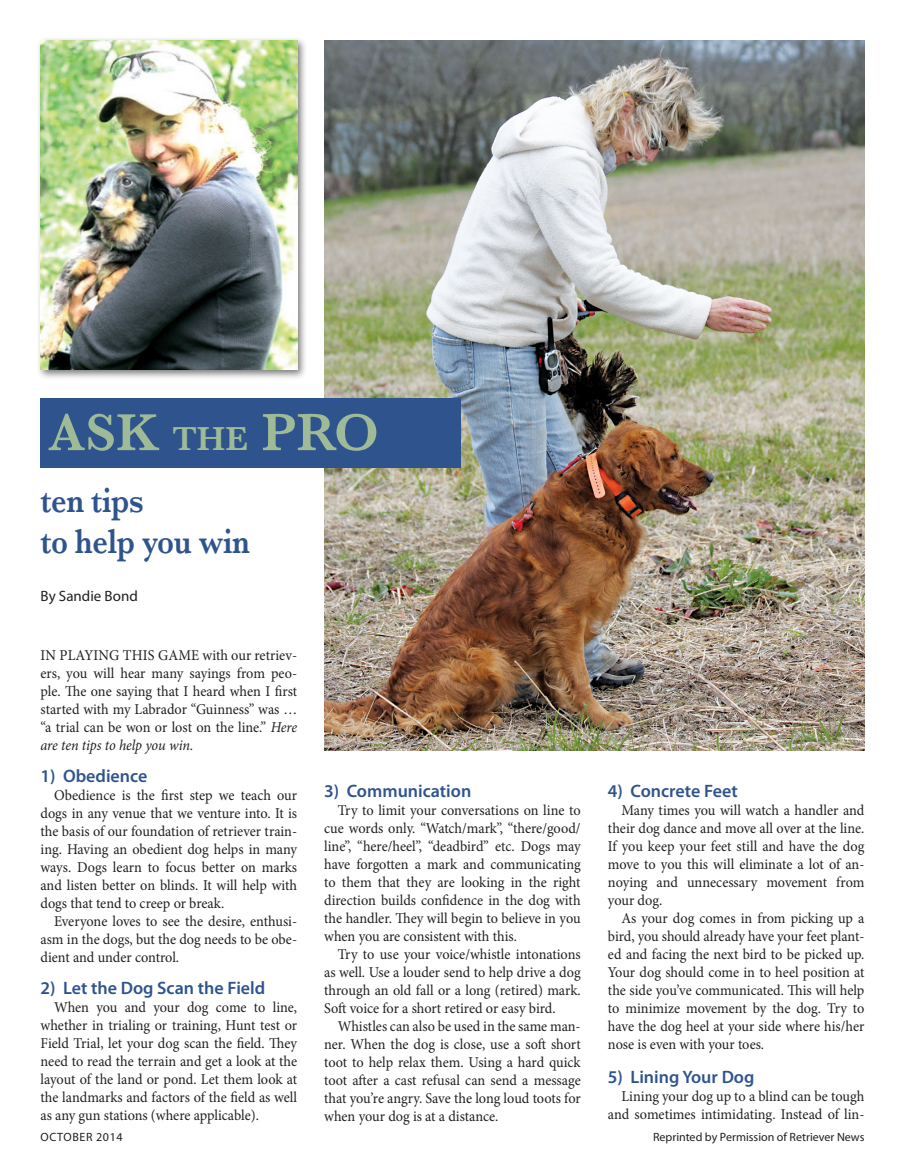
<style>
.page{position:relative;width:905px;height:1175px;background:#fff}
.page>*{position:absolute;margin:0;border:0;box-sizing:border-box;transform-origin:0 0}
.Title_Heading{font:600 54px "Baskerville";color:#9fba96}
.Heading{font:600 36px "Baskerville";letter-spacing:-.01em;color:#2f548d;scale:.84 1}
.Sub_Heading{font:600 18px "Myriad Pro";color:#2f548d}
.Body_Text{font:15px/18px "Minion Pro";color:#231f20;text-align:justify;scale:.95 1}
.By{font:15px "Myriad Pro";color:#231f20}
.t1{font:12px "Myriad Pro";color:#231f20}
.t2{font:12px "Myriad Pro";letter-spacing:.05em;color:#231f20}
.s1{font-size:34.5px}
.s2{font-style:italic}
</style>
<div class="page">
<img style="left:324px;top:40px;width:540px;height:710px">
<div style="left:37px;top:37px;width:270px;height:343px;background:#231f20;opacity:.6"></div>
<img style="left:40px;top:40px;width:257px;height:329px">
<div style="left:40px;top:398px;width:421px;height:69px;background:#2f548d"></div>
<p class="Title_Heading" style="left:48px;top:394px;width:332px">ASK <span class="s1">THE</span> PRO</p>
<p class="Heading" style="left:40px;top:475px;width:124px">ten tips</p>
<p class="Heading" style="left:40px;top:515px;width:251px">to help you win</p>
<p class="By" style="left:40px;top:587px;width:99px">By Sandie Bond</p>
<p class="Body_Text" style="left:40px;top:646px;width:272px">IN PLAYING THIS GAME with our retriev&shy;ers, you will hear many sayings from peo&shy;ple. The one saying that I heard when I first started with my Labrador “Guinness” was … “a trial can be won or lost on the line.” <span class="s2">Here are ten tips to help you win.</span></p>
<p class="Sub_Heading" style="left:40px;top:764px;width:108px">1) Obedience</p>
<p class="Body_Text" style="left:40px;top:786px;width:272px;text-indent:14px">Obedience is the first step we teach our dogs in any venue that we venture into. It is the basis of our foundation of retriever train&shy;ing. Having an obedient dog helps in many ways. Dogs learn to focus better on marks and listen better on blinds. It will help with dogs that tend to creep or break.</p>
<p class="Body_Text" style="left:40px;top:912px;width:272px;text-indent:14px">Everyone loves to see the desire, enthusi&shy;asm in the dogs, but the dog needs to be obe&shy;dient and under control.</p>
<p class="Sub_Heading" style="left:40px;top:976px;width:226px">2) Let the Dog Scan the Field</p>
<p class="Body_Text" style="left:40px;top:998px;width:272px;text-indent:14px">When you and your dog come to line, whether in trialing or training, Hunt test or Field Trial, let your dog scan the field. They need to read the terrain and get a look at the layout of the land or pond. Let them look at the landmarks and factors of the field as well as any gun stations (where applicable).</p>
<p class="Sub_Heading" style="left:324px;top:779px;width:149px">3) Communication</p>
<p class="Body_Text" style="left:324px;top:801px;width:271px;text-indent:14px">Try to limit your conversations on line to cue words only. “Watch/mark”, “there/good/ line”, “here/heel”, “deadbird” etc. Dogs may have forgotten a mark and communicating to them that they are looking in the right direction builds confidence in the dog with the handler. They will begin to believe in you when you are consistent with this.</p>
<p class="Body_Text" style="left:324px;top:945px;width:271px;text-indent:14px">Try to use your voice/whistle intonations as well. Use a louder send to help drive a dog through an old fall or a long (retired) mark.<br>Soft voice for a short retired or easy bird.</p>
<p class="Body_Text" style="left:324px;top:1017px;width:271px;text-indent:14px">Whistles can also be used in the same man&shy;ner. When the dog is close, use a soft short toot to help relax them. Using a hard quick toot after a cast refusal can send a message that you’re angry. Save the long loud toots for when your dog is at a distance.</p>
<p class="Sub_Heading" style="left:608px;top:779px;width:131px">4) Concrete Feet</p>
<p class="Body_Text" style="left:608px;top:801px;width:271px;text-indent:14px">Many times you will watch a handler and their dog dance and move all over at the line.<br>If you keep your feet still and have the dog move to you this will eliminate a lot of an&shy;noying and unnecessary movement from your dog.</p>
<p class="Body_Text" style="left:608px;top:909px;width:271px;text-indent:14px">As your dog comes in from picking up a bird, you should already have your feet plant&shy;ed and facing the next bird to be picked up.<br>Your dog should come in to heel position at the side you’ve communicated. This will help to minimize movement by the dog. Try to have the dog heel at your side where his/her nose is even with your toes.</p>
<p class="Sub_Heading" style="left:608px;top:1065px;width:148px">5) Lining Your Dog</p>
<p class="Body_Text" style="left:608px;top:1086px;width:271px;text-align:right">Lining your dog up to a blind can be tough and sometimes intimidating. Instead of lin-</p>
<p class="t2" style="left:40px;top:1129px;width:84px">OCTOBER 2014</p>
<p class="t1" style="left:653px;top:1129px;width:213px">Reprinted by Permission of Retriever News</p>
</div>
